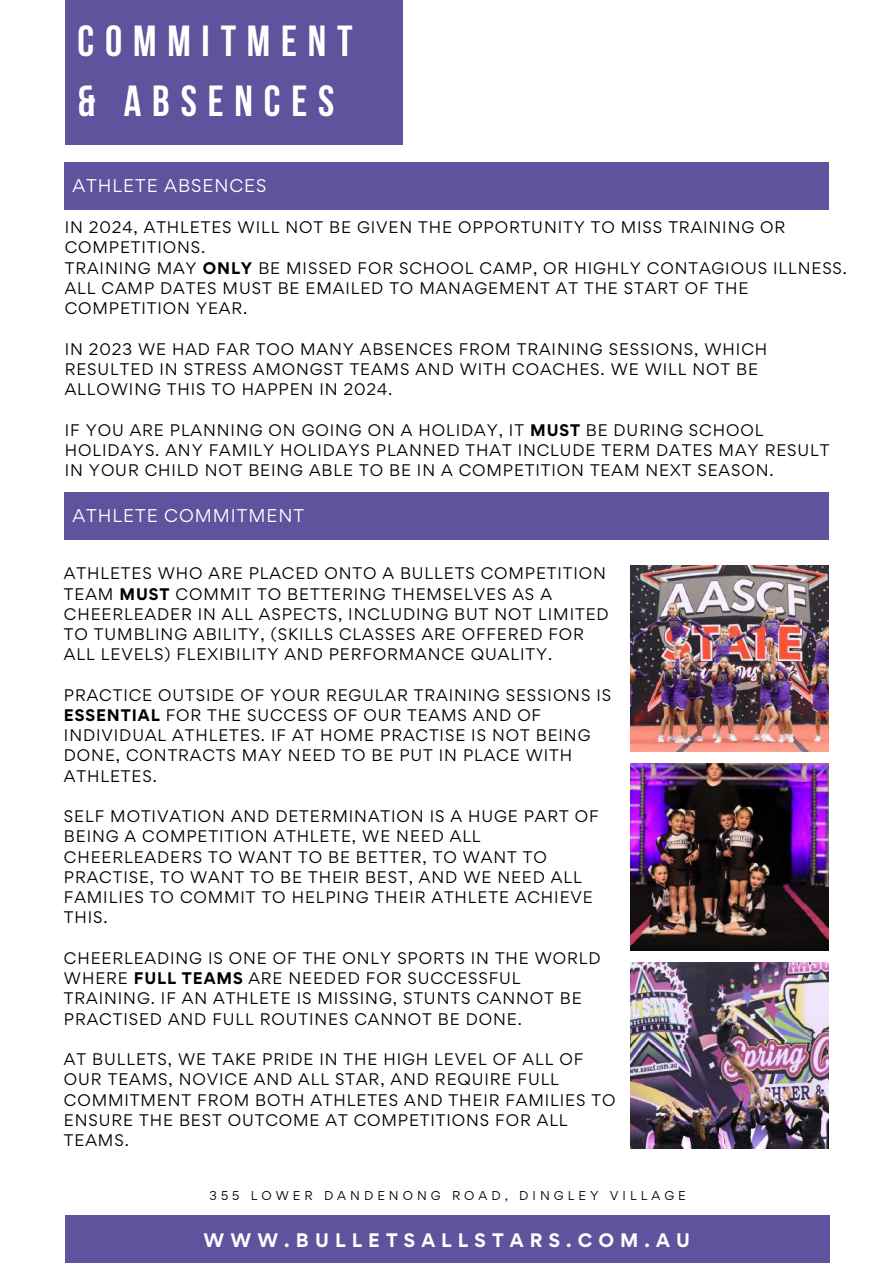
<style>
.page{position:relative;width:893px;height:1264px;background:#fff}
.page>*{position:absolute;margin:0;border:0;box-sizing:border-box;transform-origin:0 0}
.t1{font:700 43.35px/59.6px "Bebas Neue";letter-spacing:.25em;color:#fff}
.t2{font:700 17.4px "Gordita";letter-spacing:.35em;color:#fff}
.t3{font:16.5px "Gordita";letter-spacing:.06em;color:#fff}
.t4{font:15px/20.2px "Gordita";letter-spacing:.06em;color:#000}
.t5{font:11.4px "Gordita";letter-spacing:.35em;color:#000}
.s1{font-weight:700}
</style>
<div class="page">
<img style="left:630px;top:565px;width:198px;height:186px">
<img style="left:630px;top:763px;width:198px;height:187px">
<img style="left:630px;top:962px;width:198px;height:186px">
<div style="left:65px;top:1215px;width:764px;height:47px;background:#60529c"></div>
<div style="left:65px;top:0;width:337px;height:144px;background:#60529c"></div>
<div style="left:64px;top:162px;width:764px;height:48px;background:#60529c"></div>
<div style="left:64px;top:492px;width:764px;height:48px;background:#60529c"></div>
<h1 class="t1" style="left:77px;top:15px;width:277px">COMMITMENT &amp; ABSENCES</h1>
<p class="t3" style="left:72px;top:174px;width:195px">ATHLETE ABSENCES</p>
<p class="t4" style="left:65px;top:217px;width:783px">IN 2024, ATHLETES WILL NOT BE GIVEN THE OPPORTUNITY TO MISS TRAINING OR COMPETITIONS.<br>TRAINING MAY <span class="s1">ONLY</span> BE MISSED FOR SCHOOL CAMP, OR HIGHLY CONTAGIOUS ILLNESS.<br>ALL CAMP DATES MUST BE EMAILED TO MANAGEMENT AT THE START OF THE COMPETITION YEAR.</p>
<p class="t4" style="left:65px;top:338px;width:703px">IN 2023 WE HAD FAR TOO MANY ABSENCES FROM TRAINING SESSIONS, WHICH<br>RESULTED IN STRESS AMONGST TEAMS AND WITH COACHES. WE WILL NOT BE<br>ALLOWING THIS TO HAPPEN IN 2024.</p>
<p class="t4" style="left:65px;top:419px;width:766px">IF YOU ARE PLANNING ON GOING ON A HOLIDAY, IT <span class="s1">MUST</span> BE DURING SCHOOL<br>HOLIDAYS. ANY FAMILY HOLIDAYS PLANNED THAT INCLUDE TERM DATES MAY RESULT<br>IN YOUR CHILD NOT BEING ABLE TO BE IN A COMPETITION TEAM NEXT SEASON.</p>
<p class="t3" style="left:72px;top:504px;width:233px">ATHLETE COMMITMENT</p>
<p class="t4" style="left:64px;top:563px;width:546px">ATHLETES WHO ARE PLACED ONTO A BULLETS COMPETITION TEAM <span class="s1">MUST</span> COMMIT TO BETTERING THEMSELVES AS A CHEERLEADER IN ALL ASPECTS, INCLUDING BUT NOT LIMITED TO TUMBLING ABILITY, (SKILLS CLASSES ARE OFFERED FOR ALL LEVELS) FLEXIBILITY AND PERFORMANCE QUALITY.</p>
<p class="t4" style="left:64px;top:684px;width:548px">PRACTICE OUTSIDE OF YOUR REGULAR TRAINING SESSIONS IS <span class="s1">ESSENTIAL</span> FOR THE SUCCESS OF OUR TEAMS AND OF INDIVIDUAL ATHLETES. IF AT HOME PRACTISE IS NOT BEING DONE, CONTRACTS MAY NEED TO BE PUT IN PLACE WITH ATHLETES.</p>
<p class="t4" style="left:64px;top:806px;width:536px">SELF MOTIVATION AND DETERMINATION IS A HUGE PART OF BEING A COMPETITION ATHLETE, WE NEED ALL CHEERLEADERS TO WANT TO BE BETTER, TO WANT TO PRACTISE, TO WANT TO BE THEIR BEST, AND WE NEED ALL FAMILIES TO COMMIT TO HELPING THEIR ATHLETE ACHIEVE THIS.</p>
<p class="t4" style="left:64px;top:947px;width:538px">CHEERLEADING IS ONE OF THE ONLY SPORTS IN THE WORLD WHERE <span class="s1">FULL TEAMS</span> ARE NEEDED FOR SUCCESSFUL TRAINING. IF AN ATHLETE IS MISSING, STUNTS CANNOT BE PRACTISED AND FULL ROUTINES CANNOT BE DONE.</p>
<p class="t4" style="left:64px;top:1048px;width:553px">AT BULLETS, WE TAKE PRIDE IN THE HIGH LEVEL OF ALL OF OUR TEAMS, NOVICE AND ALL STAR, AND REQUIRE FULL COMMITMENT FROM BOTH ATHLETES AND THEIR FAMILIES TO ENSURE THE BEST OUTCOME AT COMPETITIONS FOR ALL TEAMS.</p>
<p class="t5" style="left:210px;top:1188px;width:477px">355 LOWER DANDENONG ROAD, DINGLEY VILLAGE</p>
<p class="t2" style="left:204px;top:1227px;width:488px">WWW.BULLETSALLSTARS.COM.AU</p>
</div>
